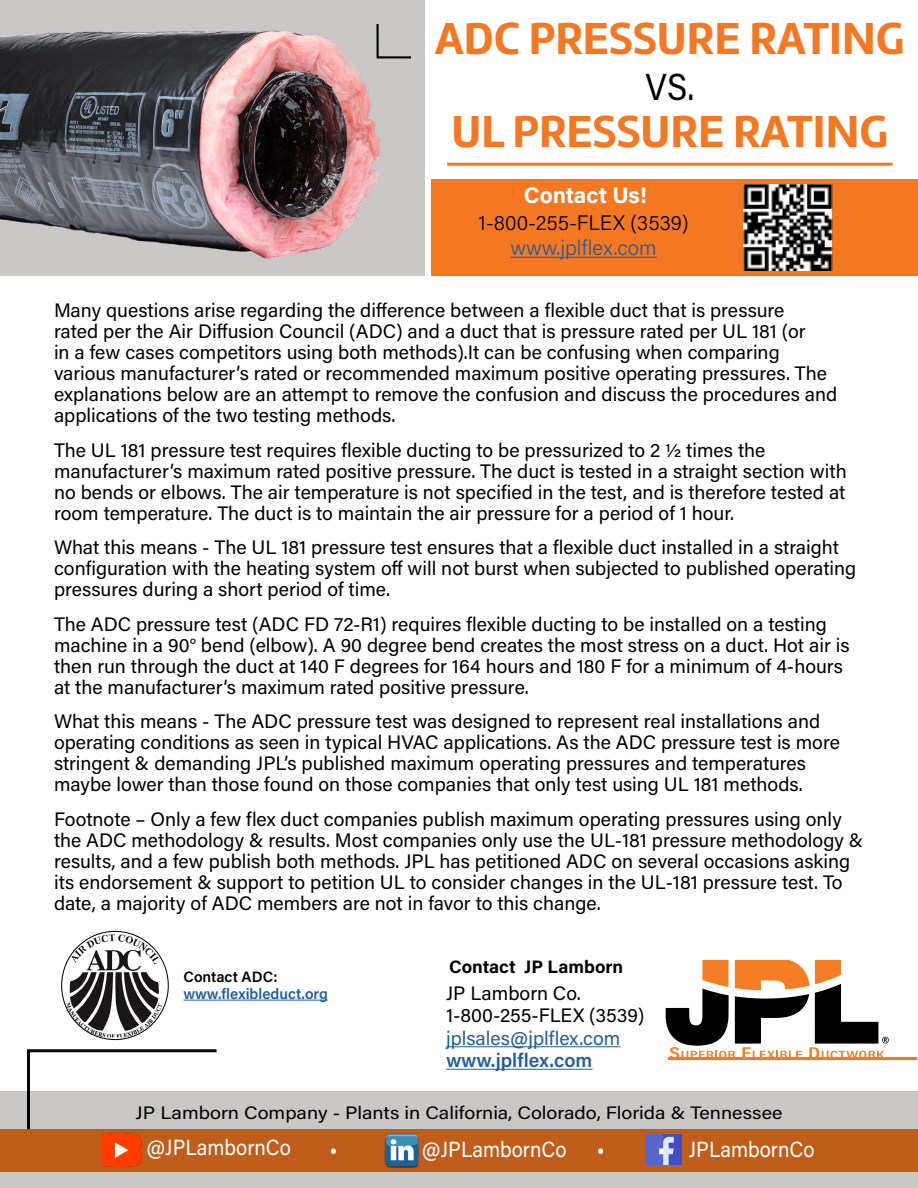
<style>
.page{position:relative;width:918px;height:1188px;background:#fff}
.page>*{position:absolute;margin:0;border:0;box-sizing:border-box;transform-origin:0 0}
.t1{font:700 46.5px "Marine";color:#f47722}
.t2{font:37.5px "Acumin Pro";color:#000;scale:.89 1}
.t3{font:700 22.5px "Acumin Pro";letter-spacing:-.005em;color:#fff}
.t4{font:21.9px "Acumin Pro";color:#fff;scale:.92 1}
.t5{font:300 21px "Acumin Pro";color:#000}
.t6{font:300 21px "Acumin Pro";color:#215e9e}
.t7{font:19.5px/21px "Acumin Pro";color:#000}
.t8{font:19.5px "Acumin Pro";color:#215e9e}
.t9{font:600 19.5px "Acumin Pro";color:#215e9e}
.t10{font:18px "Acumin Pro";color:#000;scale:1.1 1}
.t11{font:700 18px "Acumin Pro";color:#000}
.t12{font:600 15px "Acumin Pro";color:#215e9e}
.t13{font:600 15px "Acumin Pro";color:#000}
</style>
<div class="page">
<div style="left:0;top:1092px;width:918px;height:96px;background:#c9c8c7"></div>
<div style="left:0;top:1129px;width:918px;height:42px;background:#c05d1a"></div>
<svg style="left:598px;top:1148px;width:5px;height:6px"></svg>
<svg style="left:331px;top:1149px;width:5px;height:5px"></svg>
<img style="left:647px;top:1134px;width:35px;height:30px">
<img style="left:384px;top:1133px;width:35px;height:36px">
<img style="left:103px;top:1133px;width:39px;height:34px">
<svg style="left:26px;top:1049px;width:194px;height:81px"></svg>
<hr style="left:447px;top:163px;width:446px;height:3px;background:#f47722">
<hr style="left:668px;top:1057px;width:249px;height:3px;background:#f47722">
<hr style="left:446px;top:1046px;width:174px;height:1px;background:#215e9e">
<hr style="left:446px;top:1069px;width:146px;height:1px;background:#215e9e">
<svg style="left:666px;top:960px;width:223px;height:99px"></svg>
<div style="left:431px;top:180px;width:487px;height:96px;background:#f47722"></div>
<hr style="left:511px;top:257px;width:146px;height:1px;background:#215e9e">
<img style="left:743px;top:185px;width:89px;height:86px">
<div style="left:0;top:0;width:424px;height:276px;background:#c9c8c7"></div>
<svg style="left:390px;top:56px;width:21px;height:3px"></svg>
<img style="left:0;top:24px;width:390px;height:235px">
<svg style="left:62px;top:931px;width:106px;height:109px"></svg>
<img style="left:67px;top:934px;width:95px;height:103px">
<hr style="left:184px;top:1000px;width:144px;height:1px;background:#215e9e">
<h1 class="t1" style="left:435px;top:8px;width:471px">ADC PRESSURE RATING</h1>
<h2 class="t2" style="left:646px;top:61px;width:56px">VS.</h2>
<h1 class="t1" style="left:452px;top:101px;width:438px">UL PRESSURE RATING</h1>
<p class="t3" style="left:524px;top:180px;width:125px">Contact Us!</p>
<p class="t5" style="left:479px;top:208px;width:212px">1-800-255-FLEX (3539)</p>
<p class="t6" style="left:511px;top:233px;width:148px">www.jplflex.com</p>
<p class="t7" style="left:54px;top:299px;width:785px">Many questions arise regarding the difference between a flexible duct that is pressure<br>rated per the Air Diffusion Council (ADC) and a duct that is pressure rated per UL 181 (or<br>in a few cases competitors using both methods).It can be confusing when comparing various manufacturer’s rated or recommended maximum positive operating pressures. The explanations below are an attempt to remove the confusion and discuss the procedures and applications of the two testing methods.</p>
<p class="t7" style="left:54px;top:439px;width:794px">The UL 181 pressure test requires flexible ducting to be pressurized to 2 ½ times the manufacturer’s maximum rated positive pressure. The duct is tested in a straight section with no bends or elbows. The air temperature is not specified in the test, and is therefore tested at room temperature. The duct is to maintain the air pressure for a period of 1 hour.</p>
<p class="t7" style="left:54px;top:536px;width:804px">What this means - The UL 181 pressure test ensures that a flexible duct installed in a straight configuration with the heating system off will not burst when subjected to published operating pressures during a short period of time.</p>
<p class="t7" style="left:54px;top:613px;width:797px">The ADC pressure test (ADC FD 72-R1) requires flexible ducting to be installed on a testing machine in a 90° bend (elbow). A 90 degree bend creates the most stress on a duct. Hot air is then run through the duct at 140 F degrees for 164 hours and 180 F for a minimum of 4-hours at the manufacturer’s maximum rated positive pressure.</p>
<p class="t7" style="left:54px;top:710px;width:787px">What this means - The ADC pressure test was designed to represent real installations and operating conditions as seen in typical HVAC applications. As the ADC pressure test is more stringent &amp; demanding JPL’s published maximum operating pressures and temperatures maybe lower than those found on those companies that only test using UL 181 methods.</p>
<p class="t7" style="left:54px;top:808px;width:811px">Footnote – Only a few flex duct companies publish maximum operating pressures using only the ADC methodology &amp; results. Most companies only use the UL-181 pressure methodology &amp; results, and a few publish both methods. JPL has petitioned ADC on several occasions asking its endorsement &amp; support to petition UL to consider changes in the UL-181 pressure test. To date, a majority of ADC members are not in favor to this change.</p>
<p class="t13" style="left:184px;top:966px;width:95px">Contact ADC:</p>
<p class="t12" style="left:184px;top:983px;width:146px">www.flexibleduct.org</p>
<p class="t11" style="left:449px;top:954px;width:176px">Contact JP Lamborn</p>
<p class="t7" style="left:446px;top:981px;width:200px;line-height:22.5px">JP Lamborn Co.<br>1-800-255-FLEX (3539)</p>
<p class="t8" style="left:446px;top:1025px;width:176px">jplsales@jplflex.com</p>
<p class="t9" style="left:446px;top:1047px;width:148px">www.jplflex.com</p>
<p class="t10" style="left:136px;top:1100px;width:590px">JP Lamborn Company - Plants in California, Colorado, Florida &amp; Tennessee</p>
<p class="t4" style="left:146px;top:1132px;width:159px">@JPLambornCo</p>
<p class="t4" style="left:422px;top:1134px;width:159px">@JPLambornCo</p>
<p class="t4" style="left:689px;top:1134px;width:138px">JPLambornCo</p>
</div>
